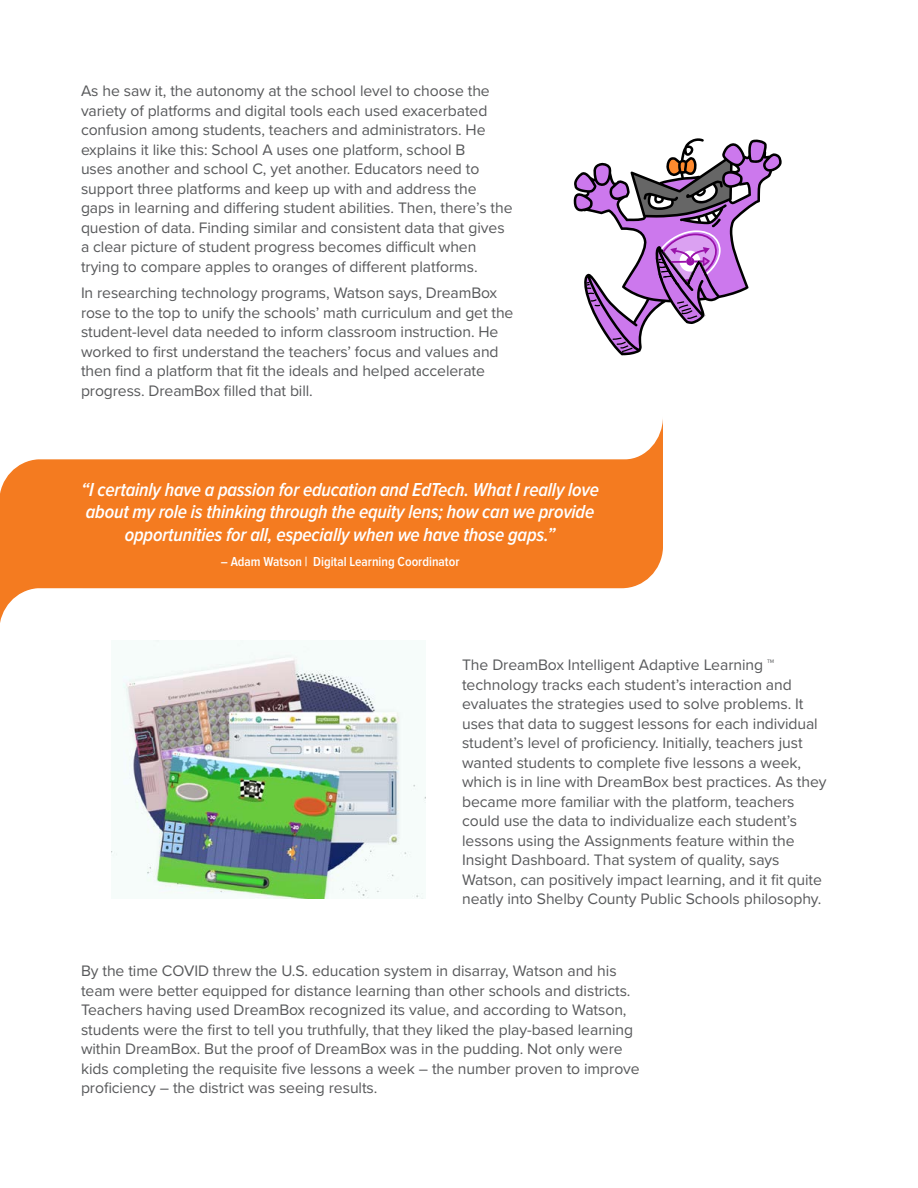
<style>
.page{position:relative;width:918px;height:1188px;background:#fff}
.page>*{position:absolute;margin:0;border:0;box-sizing:border-box;transform-origin:0 0}
.t1{font:italic 600 19.5px/22.5px "Proxima Nova Cond";letter-spacing:-.01em;color:#fff;text-align:center}
.t2{font:15.75px/19.5px "Proxima Nova";letter-spacing:-.005em;color:#58595b}
.t3{font:600 13.5px "Proxima Nova Cond";color:#fff}
</style>
<div class="page">
<img style="left:111px;top:641px;width:314px;height:257px">
<svg style="left:0;top:419px;width:663px;height:204px;fill:#f47b20"></svg>
<svg style="left:574px;top:138px;width:208px;height:217px"></svg>
<svg style="left:586px;top:230px;width:135px;height:122px"></svg>
<p class="t2" style="left:81px;top:81px;width:433px">As he saw it, the autonomy at the school level to choose the variety of platforms and digital tools each used exacerbated confusion among students, teachers and administrators. He explains it like this: School A uses one platform, school B<br>uses another and school C, yet another. Educators need to support three platforms and keep up with and address the gaps in learning and differing student abilities. Then, there’s the question of data. Finding similar and consistent data that gives a clear picture of student progress becomes difficult when trying to compare apples to oranges of different platforms.</p>
<p class="t2" style="left:81px;top:282px;width:434px">In researching technology programs, Watson says, DreamBox rose to the top to unify the schools’ math curriculum and get the student-level data needed to inform classroom instruction. He worked to first understand the teachers’ focus and values and then find a platform that fit the ideals and helped accelerate progress. DreamBox filled that bill.</p>
<p class="t1" style="left:81px;top:479px;width:519px">“I certainly have a passion for education and EdTech. What I really love about my role is thinking through the equity lens; how can we provide opportunities for all, especially when we have those gaps.”</p>
<p class="t3" style="left:221px;top:554px;width:240px">– Adam Watson | Digital Learning Coordinator</p>
<p class="t2" style="left:462px;top:655px;width:366px">The DreamBox Intelligent Adaptive Learning ™ technology tracks each student’s interaction and evaluates the strategies used to solve problems. It uses that data to suggest lessons for each individual student’s level of proficiency. Initially, teachers just wanted students to complete five lessons a week, which is in line with DreamBox best practices. As they became more familiar with the platform, teachers could use the data to individualize each student’s lessons using the Assignments feature within the Insight Dashboard. That system of quality, says Watson, can positively impact learning, and it fit quite neatly into Shelby County Public Schools philosophy.</p>
<p class="t2" style="left:81px;top:961px;width:560px">By the time COVID threw the U.S. education system in disarray, Watson and his team were better equipped for distance learning than other schools and districts.<br>Teachers having used DreamBox recognized its value, and according to Watson, students were the first to tell you truthfully, that they liked the play-based learning within DreamBox. But the proof of DreamBox was in the pudding. Not only were kids completing the requisite five lessons a week – the number proven to improve proficiency – the district was seeing results.</p>
</div>
